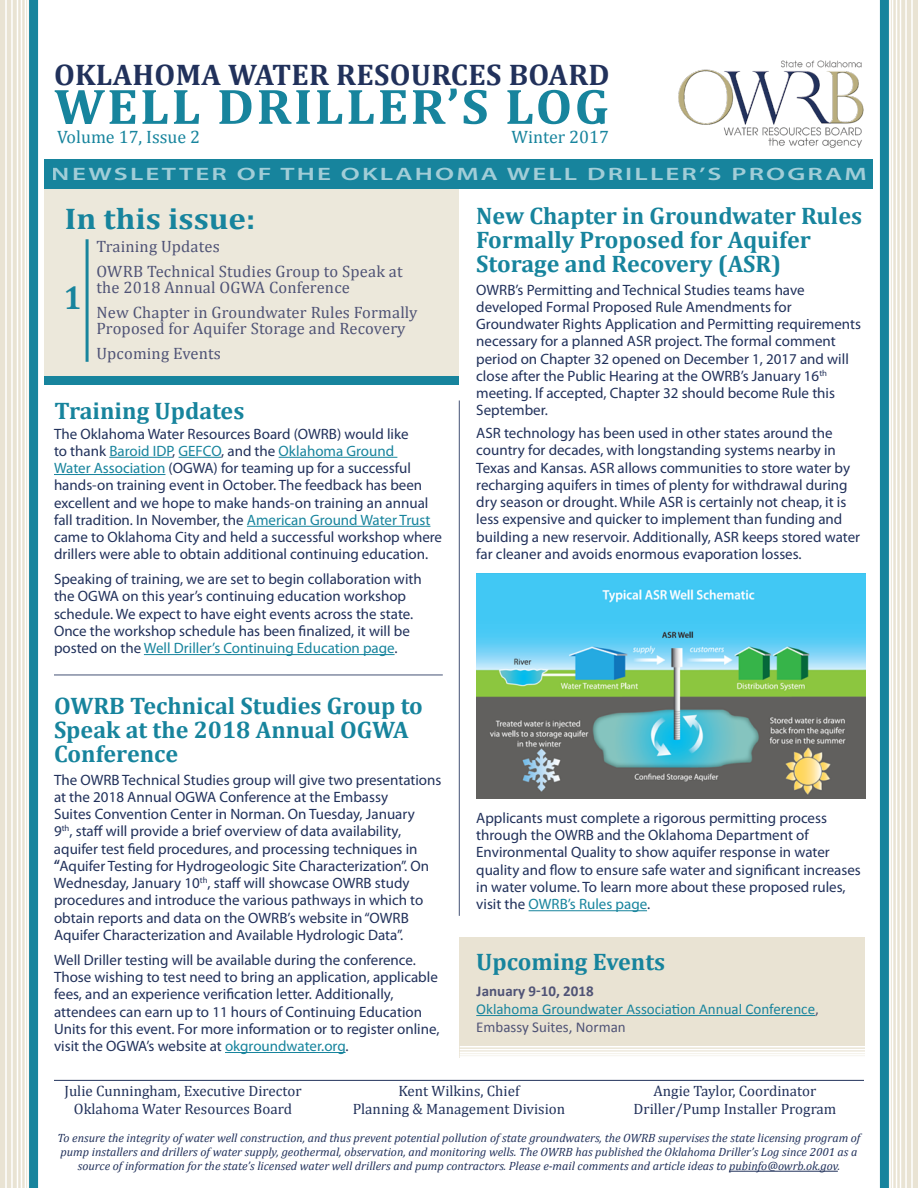
<style>
.page{position:relative;width:918px;height:1188px;background:#fff}
.page>*{position:absolute;margin:0;border:0;box-sizing:border-box;transform-origin:0 0}
.t1{font:700 50.4px "Cambria";color:#17849d;scale:1.05 1}
.t2{font:700 33px "Cambria";color:#17849d;scale:.91 1}
.t3{font:700 30px "Cambria";letter-spacing:.01em;color:#21315b}
.t4{font:700 30px "Cambria";color:#17849d;scale:1.1 1}
.t5{font:700 24px/24px "Cambria";color:#17849d}
.t6{font:600 18px "Myriad Pro";letter-spacing:.08em;color:#fff;scale:1.5 1}
.t7{font:18px "Cambria";color:#17849d}
.t8{font:16.5px/24.6px "Cambria";letter-spacing:.01em;color:#4f5376}
.t9{font:15px/17.2px "Myriad Pro";color:#21315b}
.t10{font:15px/18px "Cambria";color:#21315b;text-align:center}
.t11{font:15px/18px "Calibri";color:#17849d}
.t12{font:italic 12px/14.4px "Cambria";color:#21315b;text-align:center}
.s1{color:#17849d}
.s2{font-weight:700;font-stretch:condensed;font-size:16.5px}
.s3{font-weight:700;color:#4f5376}
.s4{color:#4f5376}
</style>
<div class="page">
<div style="left:45px;top:189px;width:414px;height:187px;background:#ece8db"></div>
<hr style="left:86px;top:239px;width:3px;height:123px;background:#17849d">
<img style="left:678px;top:61px;width:186px;height:87px">
<div style="left:45px;top:159px;width:828px;height:30px;background:#17849d"></div>
<div style="left:0;top:0;width:29px;height:1188px;background:#e9e3d3"></div>
<div style="left:29px;top:0;width:9px;height:1188px;background:#17849d"></div>
<hr style="left:21px;top:0;width:1px;height:1188px;background:#fff">
<hr style="left:25px;top:0;width:1px;height:1188px;background:#fff">
<hr style="left:17px;top:0;width:1px;height:1188px;background:#fff">
<hr style="left:27px;top:0;width:2px;height:1188px;background:#fff">
<hr style="left:11px;top:0;width:2px;height:1188px;background:#fff">
<hr style="left:5px;top:0;width:2px;height:1188px;background:#fff">
<div style="left:889px;top:0;width:29px;height:1188px;background:#e9e3d3"></div>
<div style="left:880px;top:0;width:9px;height:1188px;background:#17849d"></div>
<hr style="left:896px;top:0;width:1px;height:1188px;background:#fff">
<hr style="left:892px;top:0;width:1px;height:1188px;background:#fff">
<hr style="left:900px;top:0;width:1px;height:1188px;background:#fff">
<hr style="left:889px;top:0;width:2px;height:1188px;background:#fff">
<hr style="left:905px;top:0;width:2px;height:1188px;background:#fff">
<hr style="left:911px;top:0;width:2px;height:1188px;background:#fff">
<div style="left:45px;top:376px;width:414px;height:9px;background:#17849d"></div>
<hr style="left:54px;top:1080px;width:810px;height:1px;background:#21315b">
<hr style="left:729px;top:1171px;width:109px;height:1px;background:#21315b">
<hr style="left:109px;top:457px;width:63px;height:1px;background:#17849d">
<hr style="left:179px;top:457px;width:42px;height:1px;background:#17849d">
<hr style="left:279px;top:457px;width:118px;height:1px;background:#17849d">
<hr style="left:54px;top:474px;width:111px;height:1px;background:#17849d">
<hr style="left:247px;top:526px;width:183px;height:1px;background:#17849d">
<hr style="left:144px;top:654px;width:251px;height:1px;background:#17849d">
<hr style="left:225px;top:1052px;width:121px;height:1px;background:#17849d">
<hr style="left:529px;top:910px;width:118px;height:1px;background:#17849d">
<hr style="left:459px;top:400px;width:1px;height:516px;background:#21315b">
<div style="left:460px;top:937px;width:405px;height:121px;background:#e9e3d3"></div>
<svg style="left:460px;top:1047px;width:405px;height:5px;fill:#f1eee4"></svg>
<hr style="left:460px;top:1053px;width:405px;height:2px;background:#fff">
<hr style="left:460px;top:1055px;width:405px;height:2px;background:#fff">
<hr style="left:460px;top:1052px;width:405px;height:1px;background:#fff">
<hr style="left:460px;top:1057px;width:405px;height:1px;background:#fff">
<hr style="left:460px;top:1049px;width:405px;height:1px;background:#fff">
<hr style="left:460px;top:1046px;width:405px;height:1px;background:#fff">
<hr style="left:476px;top:1015px;width:339px;height:1px;background:#17849d">
<hr style="left:54px;top:675px;width:389px;height:1px;background:#21315b">
<img style="left:476px;top:574px;width:389px;height:224px">
<h3 class="t3" style="left:54px;top:53px;width:557px">OKLAHOMA WATER RESOURCES BOARD</h3>
<h1 class="t1" style="left:54px;top:71px;width:80px">Well</h1>
<h1 class="t1" style="left:217px;top:71px;width:69px">Driller</h1>
<h1 class="t1" style="left:447px;top:71px;width:156px">’slog</h1>
<p class="t7" style="left:57px;top:126px;width:145px">Volume 17, Issue 2</p>
<p class="t7" style="left:512px;top:126px;width:99px">Winter 2017</p>
<p class="t6" style="left:52px;top:163px;width:545px">NEWSLETTER OF THE OKLAHOMA WELL DRILLER’S PROGRAM</p>
<h3 class="t4" style="left:65px;top:197px;width:175px">In this issue:</h3>
<h2 class="t2" style="left:64px;top:275px;width:21px">1</h2>
<p class="t8" style="left:96px;top:234px;width:308px">Training Updates<br>OWRB Technical Studies Group to Speak at</p>
<p class="t8" style="left:96px;top:275px;width:323px">the 2018 Annual OGWA Conference<br>New Chapter in Groundwater Rules Formally</p>
<p class="t8" style="left:96px;top:316px;width:311px">Proposed for Aquifer Storage and Recovery<br>Upcoming Events</p>
<h3 class="t5" style="left:55px;top:398px;width:191px">Training Updates</h3>
<p class="t9" style="left:54px;top:425px;width:390px">The Oklahoma Water Resources Board (OWRB) would like<br>to thank <span class="s1">Baroid IDP</span>, <span class="s1">GEFCO</span>, and the <span class="s1">Oklahoma Ground<br>Water Association</span> (OGWA) for teaming up for a successful hands-on training event in October. The feedback has been excellent and we hope to make hands-on training an annual fall tradition. In November, the <span class="s1">American Ground Water Trust </span>came to Oklahoma City and held a successful workshop where drillers were able to obtain additional continuing education.</p>
<p class="t9" style="left:54px;top:570px;width:369px">Speaking of training, we are set to begin collaboration with the OGWA on this year’s continuing education workshop schedule. We expect to have eight events across the state.<br>Once the workshop schedule has been finalized, it will be posted on the <span class="s1">Well Driller’s Continuing Education page</span>.</p>
<h3 class="t5" style="left:54px;top:693px;width:370px">OWRB Technical Studies Group to<br>Speak at the 2018 Annual OGWA<br>Conference</h3>
<p class="t9" style="left:54px;top:771px;width:389px">The OWRB Technical Studies group will give two presentations at the 2018 Annual OGWA Conference at the Embassy<br>Suites Convention Center in Norman. On Tuesday, January<br>9<sup>th</sup>, staff will provide a brief overview of data availability, aquifer test field procedures, and processing techniques in <span class="s2">“</span>Aquifer Testing for Hydrogeologic Site Characterization”. On Wednesday, January 10<sup>th</sup>, staff will showcase OWRB study procedures and introduce the various pathways in which to obtain reports and data on the OWRB’s website in “OWRB Aquifer Characterization and Available Hydrologic Data”.</p>
<p class="t9" style="left:54px;top:951px;width:387px">Well Driller testing will be available during the conference.<br>Those wishing to test need to bring an application, applicable fees, and an experience verification letter. Additionally, attendees can earn up to 11 hours of Continuing Education Units for this event. For more information or to register online, visit the OGWA’s website at <span class="s1">okgroundwater.org</span>.</p>
<h3 class="t5" style="left:476px;top:203px;width:387px">New Chapter in Groundwater Rules<br>Formally Proposed for Aquifer<br>Storage and Recovery (ASR)</h3>
<p class="t9" style="left:476px;top:281px;width:386px">OWRB’s Permitting and Technical Studies teams have developed Formal Proposed Rule Amendments for Groundwater Rights Application and Permitting requirements necessary for a planned ASR project. The formal comment period on Chapter 32 opened on December 1, 2017 and will close after the Public Hearing at the OWRB’s January 16<sup>th </sup>meeting. If accepted, Chapter 32 should become Rule this September.</p>
<p class="t9" style="left:476px;top:424px;width:385px">ASR technology has been used in other states around the country for decades, with longstanding systems nearby in Texas and Kansas. ASR allows communities to store water by recharging aquifers in times of plenty for withdrawal during dry season or drought. While ASR is certainly not cheap, it is less expensive and quicker to implement than funding and building a new reservoir. Additionally, ASR keeps stored water far cleaner and avoids enormous evaporation losses.</p>
<p class="t9" style="left:476px;top:809px;width:386px">Applicants must complete a rigorous permitting process through the OWRB and the Oklahoma Department of Environmental Quality to show aquifer response in water quality and flow to ensure safe water and significant increases in water volume. To learn more about these proposed rules, visit the <span class="s1">OWRB’s Rules page</span>.</p>
<h3 class="t5" style="left:476px;top:949px;width:190px">Upcoming Events</h3>
<p class="t11" style="left:476px;top:982px;width:344px"><span class="s3">January 9-10, 2018<br></span>Oklahoma Groundwater Association Annual Conference<span class="s4">,<br>Embassy Suites, Norman</span></p>
<p class="t10" style="left:64px;top:1081px;width:239px">Julie Cunningham, Executive Director<br>Oklahoma Water Resources Board</p>
<p class="t10" style="left:353px;top:1081px;width:214px">Kent Wilkins, Chief<br>Planning &amp; Management Division</p>
<p class="t10" style="left:634px;top:1081px;width:204px">Angie Taylor, Coordinator<br>Driller/Pump Installer Program</p>
<p class="t12" style="left:58px;top:1130px;width:804px">To ensure the integrity of water well construction, and thus prevent potential pollution of state groundwaters, the OWRB supervises the state licensing program of pump installers and drillers of water supply, geothermal, observation, and monitoring wells. The OWRB has published the Oklahoma Driller’s Log since 2001 as a source of information for the state’s licensed water well drillers and pump contractors. Please e-mail comments and article ideas to pubinfo@owrb.ok.gov.</p>
</div>
